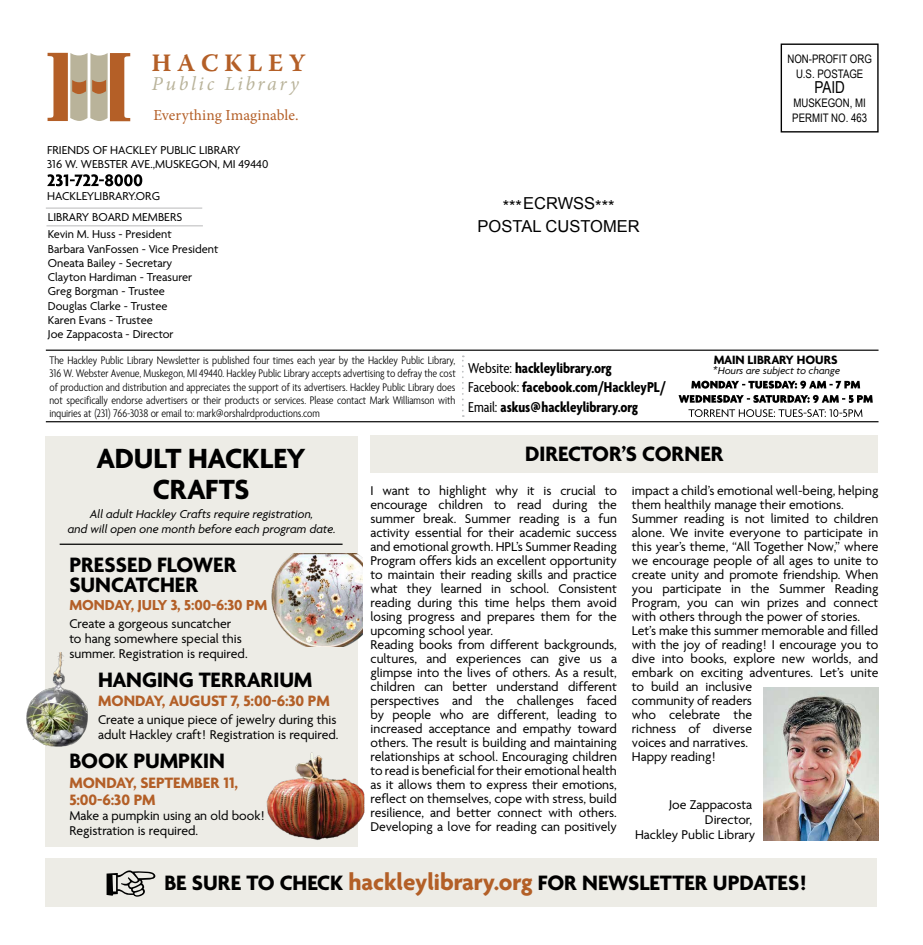
<style>
.page{position:relative;width:923px;height:945px;background:#fff}
.page>*{position:absolute;margin:0;border:0;box-sizing:border-box;transform-origin:0 0}
.t1{font:700 30px "Agenda One";color:#000}
.t2{font:700 25px "Warnock Pro";color:#b45f27}
.t3{font:700 22.5px/19.5px "Agenda One";color:#000}
.t4{font:italic 19.88px "Minion Pro";letter-spacing:.13em;color:#b9b39a}
.t5{font:16.5px/21px "Arial";color:#000;text-align:center}
.t6{font:16.5px "Arial Narrow";color:#000}
.t7{font:700 16.25px/17px "Agenda One";color:#b35f27}
.t8{font:700 15.62px "Agenda One";color:#b35f27}
.t9{font:700 15.5px/19.4px "Agenda One Condensed";color:#000}
.t10{font:15.38px "Minion Pro";letter-spacing:.005em;color:#b45f27}
.t11{font:13.75px/14px "Agenda One";color:#000}
.t12{font:700 13px "Agenda One";color:#000}
.t13{font:italic 12.5px/15px "Agenda One";color:#000;text-align:center}
.t14{font:12.38px/14.2px "Agenda One";color:#000}
.t15{font:300 11.88px/13px "Agenda One Condensed";color:#000;text-align:justify}
.t16{font:11.75px/15.1px "Arial Narrow";color:#000;text-align:center}
.t17{font:italic 10.62px "Agenda One";color:#000}
.s1{font-weight:400}
.s2{font-size:25px;color:#b35f27}
</style>
<div class="page">
<div style="left:780px;top:44px;width:98px;height:89px;border:1px solid #000"></div>
<svg style="left:47px;top:174px;width:95px;height:12px"></svg>
<hr style="left:46px;top:208px;width:156px;height:1px;background:#b9b9ba">
<hr style="left:46px;top:225px;width:157px;height:1px;background:#b9b9ba">
<hr style="left:46px;top:350px;width:832px;height:1px;background:#000">
<hr style="left:46px;top:421px;width:832px;height:1px;background:#000">
<svg style="left:462px;top:356px;width:2px;height:61px"></svg>
<svg style="left:691px;top:381px;width:169px;height:8px"></svg>
<svg style="left:678px;top:395px;width:194px;height:8px"></svg>
<svg style="left:688px;top:409px;width:174px;height:8px"></svg>
<svg style="left:48px;top:53px;width:82px;height:68px"></svg>
<div style="left:45px;top:436px;width:312px;height:410px;background:#edece6"></div>
<div style="left:370px;top:435px;width:508px;height:37px;background:#edece6"></div>
<div style="left:46px;top:858px;width:831px;height:49px;background:#edece6"></div>
<svg style="left:107px;top:870px;width:48px;height:27px"></svg>
<hr style="left:60px;top:544px;width:282px;height:1px;background:#000">
<img style="left:763px;top:687px;width:115px;height:154px">
<img style="left:271px;top:554px;width:91px;height:93px">
<img style="left:26px;top:653px;width:62px;height:94px">
<img style="left:266px;top:753px;width:99px;height:89px">
<h2 class="t2" style="left:151px;top:47px;width:155px">H A C K L E Y</h2>
<h3 class="t4" style="left:152px;top:70px;width:148px">Public Library</h3>
<p class="t10" style="left:153px;top:105px;width:147px">Everything Imaginable.</p>
<p class="t14" style="left:47px;top:143px;width:223px;line-height:14.6px">FRIENDS OF HACKLEY PUBLIC LIBRARY<br>316 W. WEBSTER AVE.,MUSKEGON, MI 49440</p>
<p class="t14" style="left:47px;top:189px;width:114px">HACKLEYLIBRARY.ORG</p>
<p class="t14" style="left:48px;top:228px;width:172px">Kevin M. Huss - President<br>Barbara VanFossen - Vice President<br>Oneata Bailey - Secretary<br>Clayton Hardiman - Treasurer<br>Greg Borgman - Trustee<br>Douglas Clarke - Trustee<br>Karen Evans - Trustee<br>Joe Zappacosta - Director</p>
<p class="t14" style="left:48px;top:210px;width:136px">LIBRARY BOARD MEMBERS</p>
<p class="t15" style="left:49px;top:354px;width:408px">The Hackley Public Library Newsletter is published four times each year by the Hackley Public Library, 316 W. Webster Avenue, Muskegon, MI 49440. Hackley Public Library accepts advertising to defray the cost of production and distribution and appreciates the support of its advertisers. Hackley Public Library does not specifically endorse advertisers or their products or services. Please contact Mark Williamson with inquiries at (231) 766-3038 or email to: mark@orshalrdproductions.com</p>
<p class="t5" style="left:477px;top:194px;width:164px">***ECRWSS***<br>POSTAL CUSTOMER</p>
<p class="t16" style="left:787px;top:51px;width:86px">NON-PROFIT ORG<br>U.S. POSTAGE</p>
<p class="t6" style="left:814px;top:76px;width:32px">PAID</p>
<p class="t16" style="left:792px;top:95px;width:76px;text-align:left">MUSKEGON, MI<br>PERMIT NO. 463</p>
<p class="t12" style="left:713px;top:352px;width:126px">MAIN LIBRARY HOURS</p>
<p class="t9" style="left:468px;top:359px;width:145px"><span class="s1">Website:</span> hackleylibrary.org</p>
<p class="t17" style="left:712px;top:365px;width:129px">*Hours are subject to change</p>
<p class="t9" style="left:468px;top:378px;width:199px"><span class="s1">Facebook:</span> facebook.com/HackleyPL/<br><span class="s1">Email:</span> askus@hackleylibrary.org</p>
<h1 class="t1" style="left:96px;top:442px;width:211px">ADULT HACKLEY</h1>
<h3 class="t3" style="left:525px;top:444px;width:200px">DIRECTOR’S CORNER</h3>
<h1 class="t1" style="left:153px;top:473px;width:98px">CRAFTS</h1>
<p class="t11" style="left:370px;top:484px;width:248px">I want to highlight why it is crucial to encourage children to read during the summer break. Summer reading is a fun activity essential for their academic success and emotional growth. HPL’s Summer Reading Program offers kids an excellent opportunity to maintain their reading skills and practice what they learned in school. Consistent reading during this time helps them avoid losing progress and prepares them for the upcoming school year.<br>Reading books from different backgrounds, cultures, and experiences can give us a glimpse into the lives of others. As a result, children can better understand different perspectives and the challenges faced by people who are different, leading to increased acceptance and empathy toward others. The result is building and maintaining relationships at school. Encouraging children to read is beneficial for their emotional health as it allows them to express their emotions, reflect on themselves, cope with stress, build resilience, and better connect with others.<br>Developing a love for reading can positively</p>
<p class="t11" style="left:632px;top:484px;width:248px">impact a child’s emotional well-being, helping them healthily manage their emotions.<br>Summer reading is not limited to children alone. We invite everyone to participate in this year’s theme, “All Together Now,” where we encourage people of all ages to unite to create unity and promote friendship. When you participate in the Summer Reading Program, you can win prizes and connect with others through the power of stories.<br>Let’s make this summer memorable and filled with the joy of reading! I encourage you to dive into books, explore new worlds, and embark on exciting adventures. Let’s unite to build an inclusive<br>community of readers<br>who celebrate the<br>richness of diverse<br>voices and narratives.<br>Happy reading!</p>
<p class="t13" style="left:67px;top:507px;width:269px">All adult Hackley Crafts require registration,<br>and will open one month before each program date.</p>
<h3 class="t3" style="left:69px;top:555px;width:169px">PRESSED FLOWER<br>SUNCATCHER</h3>
<p class="t8" style="left:69px;top:596px;width:199px">MONDAY, JULY 3, 5:00-6:30 PM</p>
<p class="t11" style="left:69px;top:617px;width:180px;line-height:15px">Create a gorgeous suncatcher<br>to hang somewhere special this summer. Registration is required.</p>
<h3 class="t3" style="left:98px;top:670px;width:216px">HANGING TERRARIUM</h3>
<p class="t7" style="left:98px;top:692px;width:233px">MONDAY, AUGUST 7, 5:00-6:30 PM</p>
<p class="t11" style="left:98px;top:713px;width:242px;line-height:15px">Create a unique piece of jewelry during this adult Hackley craft! Registration is required.</p>
<h3 class="t3" style="left:69px;top:751px;width:157px">BOOK PUMPKIN</h3>
<p class="t7" style="left:69px;top:774px;width:170px">MONDAY, SEPTEMBER 11,<br>5:00-6:30 PM</p>
<p class="t11" style="left:635px;top:798px;width:121px;line-height:15px;text-align:right">Joe Zappacosta<br>Director,<br>Hackley Public Library</p>
<p class="t11" style="left:69px;top:808px;width:197px;line-height:15px">Make a pumpkin using an old book!<br>Registration is required.</p>
<h3 class="t3" style="left:164px;top:873px;width:645px">BE SURE TO CHECK <span class="s2">hackleylibrary.org</span> FOR NEWSLETTER UPDATES!</h3>
</div>
